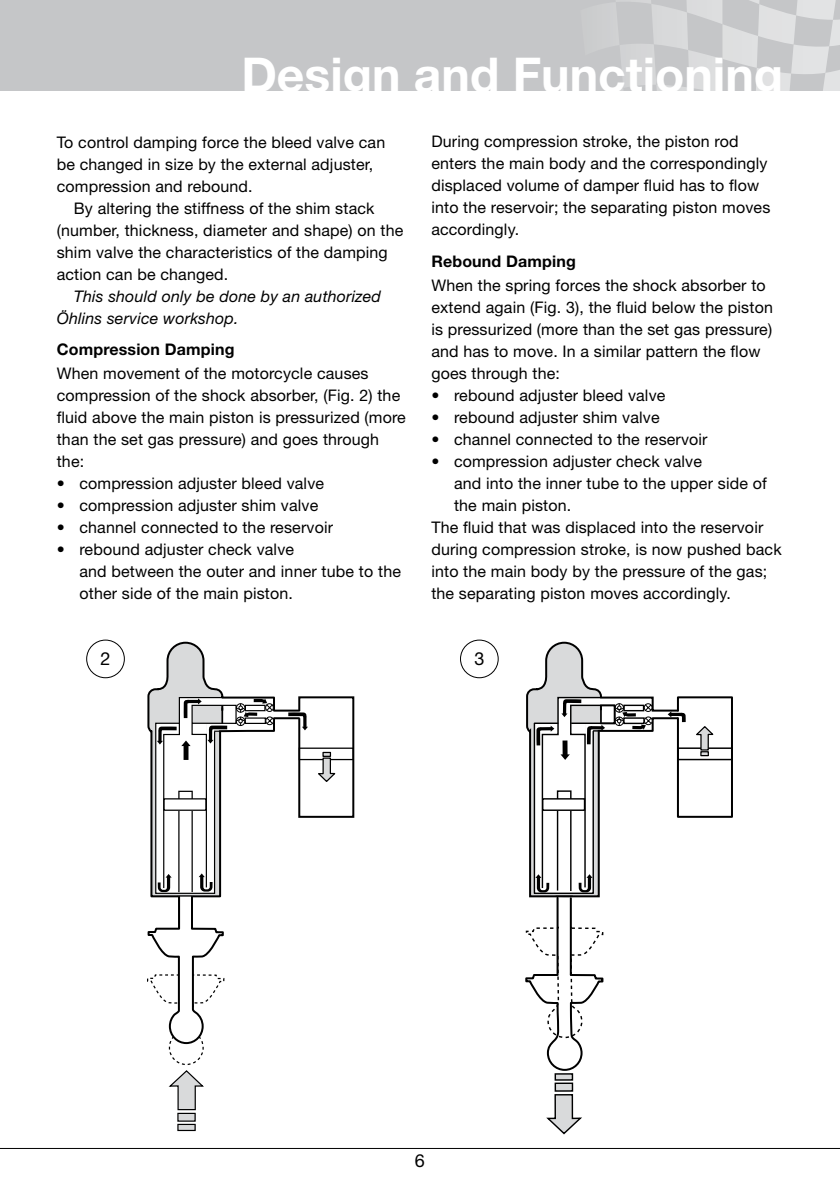
<style>
.page{position:relative;width:840px;height:1191px;background:#fff}
.page>*{position:absolute;margin:0;border:0;box-sizing:border-box;transform-origin:0 0}
.t1{font:700 48px "Helvetica Neue LT Std";color:#fff}
.t2{font:18px "Helvetica Neue LT Std";color:#000}
.t3{font:16px/22px "Helvetica Neue LT Std";letter-spacing:.01em;color:#000}
.t4{font:italic 16px/22px "Helvetica Neue LT Std";letter-spacing:.01em;color:#000}
.t5{font:700 16px "Helvetica Neue LT Std";letter-spacing:.01em;color:#000}
</style>
<div class="page">
<hr style="left:0;top:1148px;width:839px;height:1px;background:#000">
<div style="left:0;top:0;width:839px;height:91px;background:#c5c6c8"></div>
<svg style="left:613px;top:0;width:226px;height:91px"></svg>
<div style="left:86px;top:639px;width:39px;height:39px;border:1px solid #000;border-radius:50%"></div>
<div style="left:459px;top:639px;width:39px;height:39px;border:1px solid #000;border-radius:50%"></div>
<div style="left:178px;top:1113px;width:17px;height:8px;background:#d9dadb"></div>
<div style="left:177px;top:1112px;width:18px;height:9px;border:1px solid #000"></div>
<div style="left:178px;top:1124px;width:17px;height:6px;background:#d9dadb"></div>
<div style="left:177px;top:1123px;width:18px;height:8px;border:1px solid #000"></div>
<svg style="left:147px;top:641px;width:207px;height:469px"></svg>
<div style="left:322px;top:752px;width:9px;height:5px;border:1px solid #000"></div>
<svg style="left:546px;top:1094px;width:36px;height:40px"></svg>
<div style="left:555px;top:1083px;width:17px;height:8px;background:#d9dadb"></div>
<div style="left:554px;top:1082px;width:19px;height:9px;border:1px solid #000"></div>
<div style="left:555px;top:1074px;width:17px;height:6px;background:#d9dadb"></div>
<div style="left:554px;top:1073px;width:19px;height:7px;border:1px solid #000"></div>
<svg style="left:525px;top:641px;width:207px;height:430px"></svg>
<h1 class="t1" style="left:241px;top:46px;width:543px">Design and Functioning</h1>
<p class="t3" style="left:57px;top:131px;width:330px">To control damping force the bleed valve can be changed in size by the external adjuster, compression and rebound.</p>
<p class="t3" style="left:57px;top:197px;width:348px;text-indent:17px">By altering the stiffness of the shim stack (number, thickness, diameter and shape) on the shim valve the characteristics of the damping action can be changed.</p>
<p class="t4" style="left:57px;top:285px;width:325px;text-indent:17px">This should only be done by an authorized<br>Öhlins service workshop.</p>
<p class="t5" style="left:57px;top:339px;width:179px">Compression Damping</p>
<p class="t3" style="left:57px;top:362px;width:313px">When movement of the motorcycle causes</p>
<p class="t3" style="left:57px;top:384px;width:345px">compression of the shock absorber, (Fig. 2) the</p>
<p class="t3" style="left:57px;top:406px;width:350px">fluid above the main piston is pressurized (more</p>
<p class="t3" style="left:57px;top:428px;width:324px">than the set gas pressure) and goes through</p>
<p class="t3" style="left:57px;top:450px;width:29px">the:</p>
<p class="t3" style="left:79px;top:472px;width:246px">compression adjuster bleed valve</p>
<p class="t3" style="left:79px;top:494px;width:240px">compression adjuster shim valve</p>
<p class="t3" style="left:79px;top:516px;width:255px">channel connected to the reservoir</p>
<p class="t3" style="left:79px;top:538px;width:216px">rebound adjuster check valve</p>
<p class="t3" style="left:79px;top:560px;width:323px">and between the outer and inner tube to the</p>
<p class="t3" style="left:79px;top:582px;width:215px">other side of the main piston.</p>
<p class="t3" style="left:431px;top:130px;width:340px">During compression stroke, the piston rod enters the main body and the correspondingly displaced volume of damper fluid has to flow into the reservoir; the separating piston moves accordingly.</p>
<p class="t5" style="left:431px;top:251px;width:146px">Rebound Damping</p>
<p class="t3" style="left:431px;top:274px;width:336px">When the spring forces the shock absorber to</p>
<p class="t3" style="left:431px;top:296px;width:343px">extend again (Fig. 3), the fluid below the piston</p>
<p class="t3" style="left:431px;top:318px;width:342px">is pressurized (more than the set gas pressure)</p>
<p class="t3" style="left:431px;top:340px;width:330px">and has to move. In a similar pattern the flow</p>
<p class="t3" style="left:431px;top:362px;width:130px">goes through the:</p>
<p class="t3" style="left:454px;top:384px;width:213px">rebound adjuster bleed valve</p>
<p class="t3" style="left:454px;top:406px;width:207px">rebound adjuster shim valve</p>
<p class="t3" style="left:454px;top:428px;width:255px">channel connected to the reservoir</p>
<p class="t3" style="left:454px;top:450px;width:249px">compression adjuster check valve</p>
<p class="t3" style="left:454px;top:472px;width:314px">and into the inner tube to the upper side of</p>
<p class="t3" style="left:454px;top:494px;width:119px">the main piston.</p>
<p class="t3" style="left:431px;top:516px;width:333px">The fluid that was displaced into the reservoir</p>
<p class="t3" style="left:431px;top:538px;width:351px">during compression stroke, is now pushed back</p>
<p class="t3" style="left:431px;top:560px;width:337px">into the main body by the pressure of the gas;</p>
<p class="t3" style="left:431px;top:582px;width:301px">the separating piston moves accordingly.</p>
<p class="t3" style="left:431px;top:384px;width:9px;text-align:justify">• • • •</p>
<p class="t3" style="left:57px;top:472px;width:9px;text-align:justify">• • • •</p>
<p class="t2" style="left:100px;top:647px;width:10px">2</p>
<p class="t2" style="left:474px;top:647px;width:10px">3</p>
</div>
